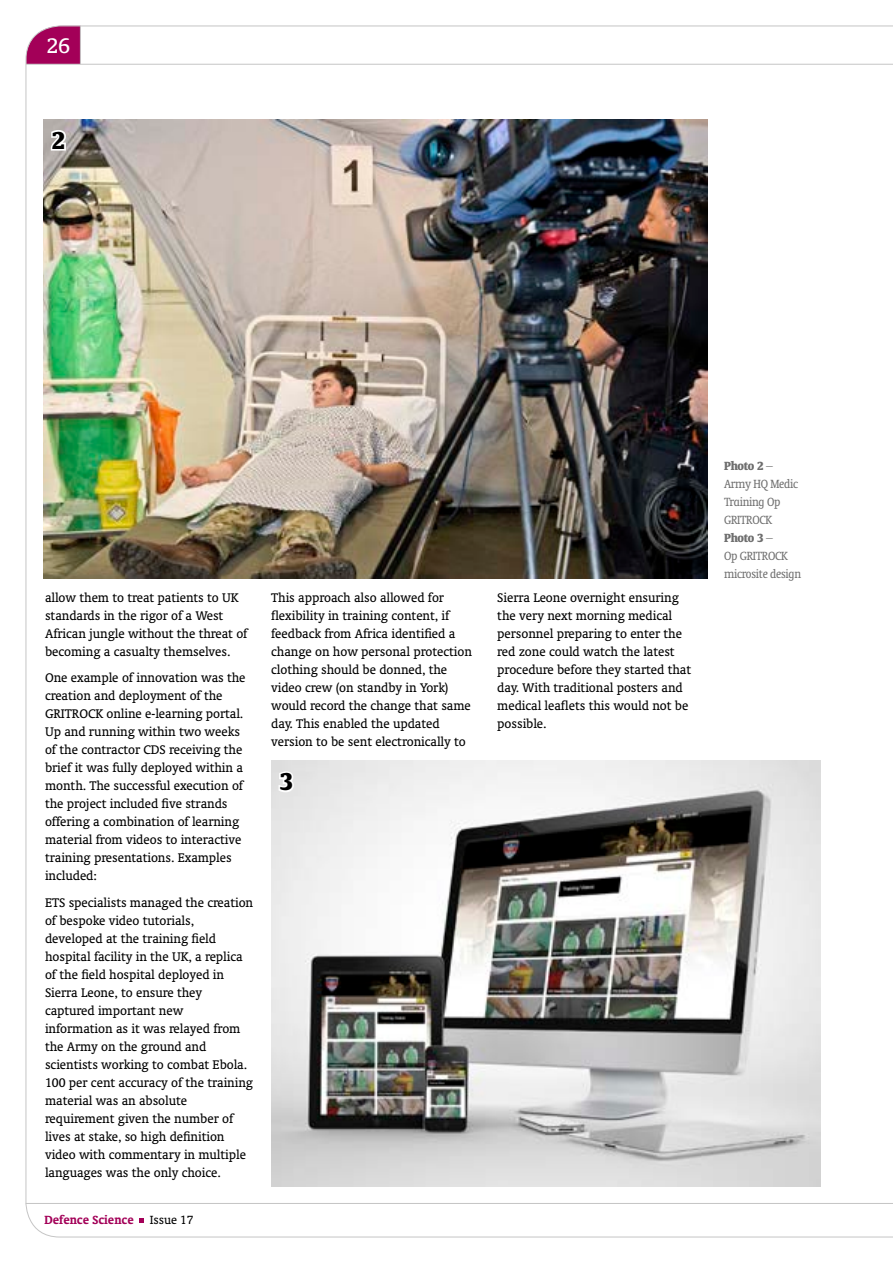
<style>
.page{position:relative;width:893px;height:1263px;background:#fff}
.page>*{position:absolute;margin:0;border:0;box-sizing:border-box;transform-origin:0 0}
.t1{font:700 condensed 27.9px "Oranda BT";color:#000}
.t2{font:24px "Oranda BT";color:#fff}
.t3{font:14.25px/18px "Oranda BT";letter-spacing:-.005em;color:#000}
.t4{font:condensed 13.5px/18px "Oranda BT";letter-spacing:-.02em;color:#6e6e6e}
.t5{font:700 13.5px "Oranda BT";letter-spacing:-.005em;color:#a30058}
.s1{font-weight:400;color:#000}
.s2{font-weight:700}
</style>
<div class="page">
<img style="left:26px;top:26px;width:867px;height:1211px">
<hr style="left:80px;top:26px;width:1px;height:38px;background:#c5c5c5">
<svg style="left:140px;top:1218px;width:4px;height:4px"></svg>
<h2 class="t2" style="left:47px;top:32px;width:25px">26</h2>
<h1 class="t1" style="left:52px;top:124px;width:15px">2</h1>
<p class="t3" style="left:45px;top:588px;width:204px">allow them to treat patients to UK standards in the rigor of a West African jungle without the threat of becoming a casualty themselves.</p>
<p class="t3" style="left:45px;top:669px;width:202px">One example of innovation was the creation and deployment of the<br>GRITROCK online e-learning portal.<br>Up and running within two weeks of the contractor CDS receiving the brief it was fully deployed within a month. The successful execution of the project included five strands offering a combination of learning material from videos to interactive training presentations. Examples included:</p>
<p class="t3" style="left:45px;top:893px;width:210px">ETS specialists managed the creation of bespoke video tutorials, developed at the training field hospital facility in the UK, a replica of the field hospital deployed in<br>Sierra Leone, to ensure they captured important new information as it was relayed from the Army on the ground and scientists working to combat Ebola.<br>100 per cent accuracy of the training material was an absolute requirement given the number of lives at stake, so high definition video with commentary in multiple languages was the only choice.</p>
<p class="t5" style="left:45px;top:1212px;width:150px">Defence Science <span class="s1">Issue 17</span></p>
<p class="t3" style="left:271px;top:588px;width:202px">This approach also allowed for flexibility in training content, if feedback from Africa identified a change on how personal protection clothing should be donned, the video crew (on standby in York) would record the change that same day. This enabled the updated version to be sent electronically to</p>
<p class="t3" style="left:497px;top:588px;width:195px">Sierra Leone overnight ensuring the very next morning medical personnel preparing to enter the red zone could watch the latest procedure before they started that day. With traditional posters and medical leaflets this would not be possible.</p>
<h1 class="t1" style="left:280px;top:765px;width:15px">3</h1>
<p class="t4" style="left:724px;top:457px;width:78px"><span class="s2">Photo 2</span> –<br>Army HQ Medic<br>Training Op<br>GRITROCK<br><span class="s2">Photo 3</span> –<br>Op GRITROCK microsite design</p>
</div>
